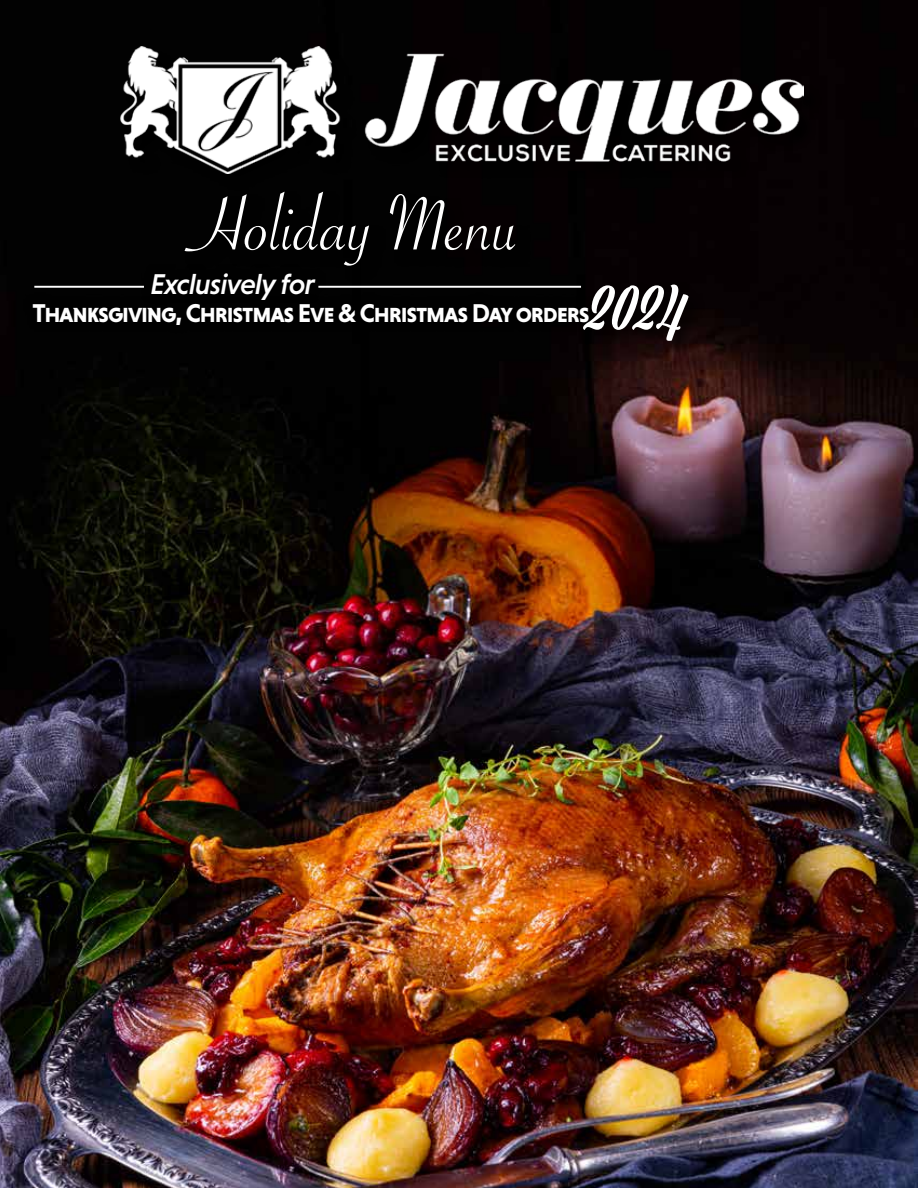
<style>
.page{position:relative;width:918px;height:1188px;background:#fff}
.page>*{position:absolute;margin:0;border:0;box-sizing:border-box;transform-origin:0 0}
.t1{font:84px "Savoye Let Plain";color:#fff}
.t2{font:66px "Viktor Script";color:#fff}
.t3{font:italic 500 29.1px "Niveau Grotesk";letter-spacing:-.025em;color:#fff}
.t4{font:26.25px "Niveau Grotesk Bold Small Caps";letter-spacing:-.045em;color:#fff}
</style>
<div class="page">
<img style="left:0;top:0;width:918px;height:1188px">
<div style="left:23px;top:293px;width:576px;height:42px;background:#000"></div>
<div style="left:141px;top:263px;width:185px;height:47px;background:#000"></div>
<hr style="left:34px;top:286px;width:110px;height:2px;background:#fff">
<hr style="left:318px;top:286px;width:263px;height:2px;background:#fff">
<div style="left:183px;top:190px;width:350px;height:94px;background:#000"></div>
<div style="left:580px;top:282px;width:125px;height:76px;background:#000;opacity:.75"></div>
<div style="left:124px;top:50px;width:698px;height:141px;background:#000"></div>
<img style="left:121px;top:47px;width:683px;height:127px">
<h1 class="t1" style="left:188px;top:169px;width:332px">Holiday Menu</h1>
<p class="t3" style="left:150px;top:267px;width:166px">Exclusively for</p>
<h2 class="t2" style="left:589px;top:268px;width:101px">2024</h2>
<p class="t4" style="left:32px;top:297px;width:559px">Thanksgiving, Christmas Eve &amp; Christmas Day orders</p>
</div>
